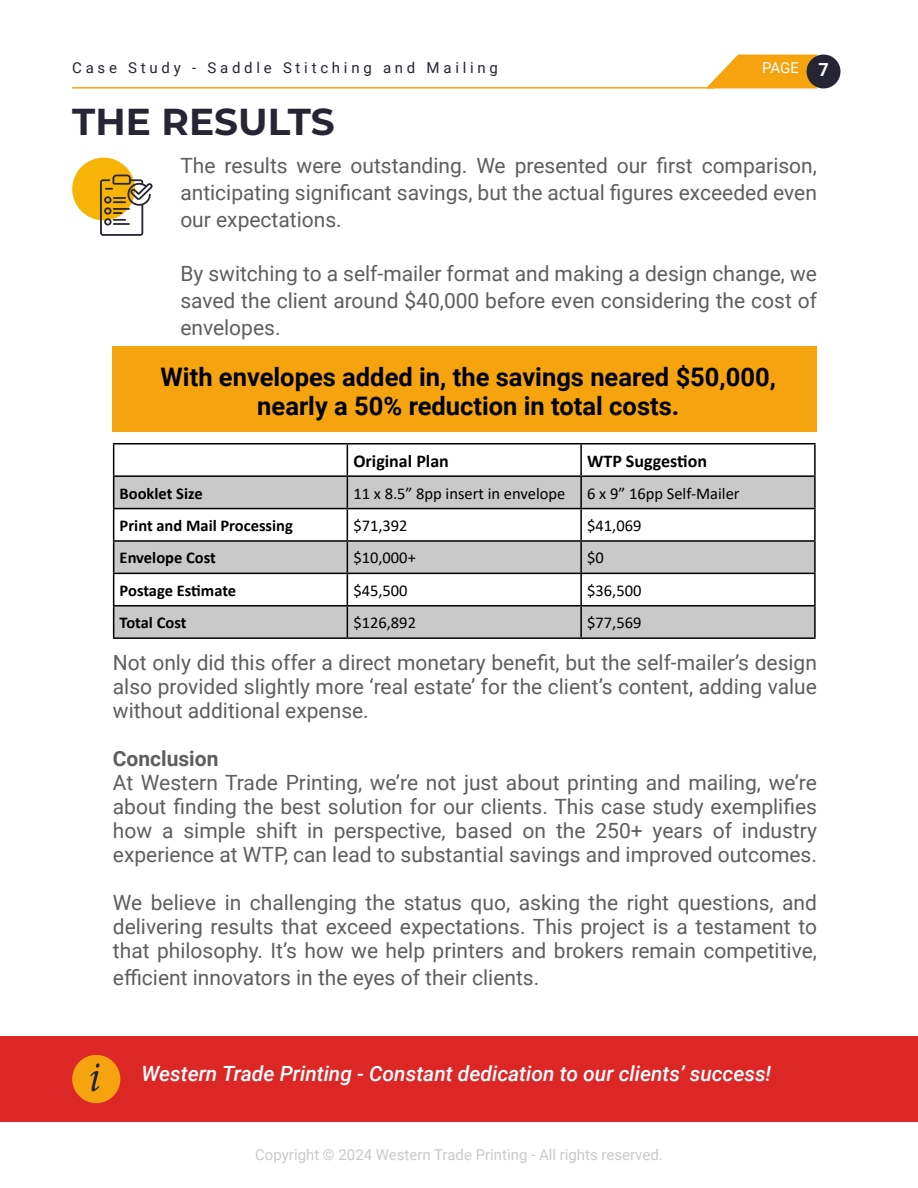
<style>
.page{position:relative;width:918px;height:1188px;background:#fff}
.page>*{position:absolute;margin:0;border:0;box-sizing:border-box;transform-origin:0 0}
.t1{font:700 37.5px "Montserrat";color:#262534}
.t2{font:700 25.5px/28.5px "Roboto";color:#000;text-align:center}
.t3{font:21px/24px "Roboto";color:#5e5e5f;text-align:justify}
.t4{font:italic 500 21px "Roboto";color:#fff}
.t5{font:700 21px "Roboto";color:#5e5e5f}
.t6{font:700 18px "Calibri";color:#000}
.t7{font:16.5px "Calibri";color:#000}
.t8{font:700 16.5px "Calibri";color:#000}
.t9{font:15px "Roboto";color:#c9c9ca}
.t10{font:15px "Roboto";letter-spacing:.25em;color:#262534}
.t11{font:15px "Roboto";color:#fff}
.s1{font-weight:700;font-size:18px}
</style>
<div class="page">
<div style="left:113px;top:346px;width:704px;height:86px;background:#f5a40f"></div>
<hr style="left:72px;top:87px;width:642px;height:2px;background:#f5a40f">
<svg style="left:707px;top:55px;width:110px;height:33px;background:#f5b031"></svg>
<div style="left:807px;top:55px;width:34px;height:33px;background:#262534;border-radius:50%"></div>
<div style="left:0;top:1036px;width:918px;height:86px;background:#dd2727"></div>
<div style="left:72px;top:1055px;width:48px;height:48px;background:#f5a40f;border-radius:50%"></div>
<svg style="left:90px;top:1063px;width:10px;height:28px"></svg>
<div style="left:72px;top:158px;width:63px;height:62px;background:#f8b307;border-radius:50%"></div>
<svg style="left:100px;top:175px;width:53px;height:61px"></svg>
<svg style="left:114px;top:477px;width:700px;height:160px;fill:#c9c9ca"></svg>
<hr style="left:113px;top:443px;width:234px;height:2px;background:#000">
<hr style="left:113px;top:445px;width:1px;height:30px;background:#000">
<hr style="left:347px;top:443px;width:234px;height:2px;background:#000">
<hr style="left:347px;top:445px;width:1px;height:30px;background:#000">
<hr style="left:581px;top:443px;width:235px;height:2px;background:#000">
<hr style="left:580px;top:445px;width:2px;height:30px;background:#000">
<hr style="left:814px;top:445px;width:2px;height:30px;background:#000">
<hr style="left:113px;top:475px;width:234px;height:2px;background:#000">
<hr style="left:113px;top:477px;width:1px;height:31px;background:#000">
<hr style="left:347px;top:475px;width:234px;height:2px;background:#000">
<hr style="left:347px;top:477px;width:1px;height:31px;background:#000">
<hr style="left:581px;top:475px;width:235px;height:2px;background:#000">
<hr style="left:580px;top:477px;width:2px;height:31px;background:#000">
<hr style="left:814px;top:477px;width:2px;height:31px;background:#000">
<hr style="left:113px;top:508px;width:234px;height:1px;background:#000">
<hr style="left:113px;top:509px;width:1px;height:31px;background:#000">
<hr style="left:347px;top:508px;width:234px;height:1px;background:#000">
<hr style="left:347px;top:509px;width:1px;height:31px;background:#000">
<hr style="left:581px;top:508px;width:235px;height:1px;background:#000">
<hr style="left:580px;top:509px;width:2px;height:31px;background:#000">
<hr style="left:814px;top:509px;width:2px;height:31px;background:#000">
<hr style="left:113px;top:540px;width:234px;height:2px;background:#000">
<hr style="left:113px;top:542px;width:1px;height:31px;background:#000">
<hr style="left:347px;top:540px;width:234px;height:2px;background:#000">
<hr style="left:347px;top:542px;width:1px;height:31px;background:#000">
<hr style="left:581px;top:540px;width:235px;height:2px;background:#000">
<hr style="left:580px;top:542px;width:2px;height:31px;background:#000">
<hr style="left:814px;top:542px;width:2px;height:31px;background:#000">
<hr style="left:113px;top:573px;width:234px;height:1px;background:#000">
<hr style="left:113px;top:574px;width:1px;height:31px;background:#000">
<hr style="left:347px;top:573px;width:234px;height:1px;background:#000">
<hr style="left:347px;top:574px;width:1px;height:31px;background:#000">
<hr style="left:581px;top:573px;width:235px;height:1px;background:#000">
<hr style="left:580px;top:574px;width:2px;height:31px;background:#000">
<hr style="left:814px;top:574px;width:2px;height:31px;background:#000">
<hr style="left:113px;top:605px;width:234px;height:2px;background:#000">
<hr style="left:113px;top:607px;width:1px;height:30px;background:#000">
<hr style="left:347px;top:605px;width:234px;height:2px;background:#000">
<hr style="left:347px;top:607px;width:1px;height:30px;background:#000">
<hr style="left:581px;top:605px;width:235px;height:2px;background:#000">
<hr style="left:580px;top:607px;width:2px;height:30px;background:#000">
<hr style="left:814px;top:607px;width:2px;height:30px;background:#000">
<hr style="left:113px;top:637px;width:234px;height:2px;background:#000">
<hr style="left:347px;top:637px;width:234px;height:2px;background:#000">
<hr style="left:581px;top:637px;width:235px;height:2px;background:#000">
<p class="t10" style="left:72px;top:57px;width:427px">Case Study - Saddle Stitching and Mailing</p>
<p class="t11" style="left:762px;top:57px;width:68px">PAGE <span class="s1">7</span></p>
<h1 class="t1" style="left:72px;top:94px;width:264px">THE RESULTS</h1>
<p class="t3" style="left:180px;top:152px;width:638px;line-height:27px">The results were outstanding. We presented our first comparison, anticipating significant savings, but the actual figures exceeded even our expectations.</p>
<p class="t3" style="left:180px;top:260px;width:638px;line-height:27px">By switching to a self-mailer format and making a design change, we saved the client around $40,000 before even considering the cost of envelopes.</p>
<p class="t2" style="left:161px;top:362px;width:617px">With envelopes added in, the savings neared $50,000, nearly a 50% reduction in total costs.</p>
<p class="t6" style="left:353px;top:448px;width:97px">Original Plan</p>
<p class="t6" style="left:587px;top:448px;width:121px">WTP Suggestion</p>
<p class="t8" style="left:120px;top:481px;width:85px">Booklet Size</p>
<p class="t7" style="left:353px;top:482px;width:214px">11 x 8.5” 8pp insert in envelope</p>
<p class="t7" style="left:587px;top:482px;width:154px">6 x 9” 16pp Self-Mailer</p>
<p class="t8" style="left:120px;top:514px;width:175px">Print and Mail Processing</p>
<p class="t7" style="left:353px;top:514px;width:56px">$71,392</p>
<p class="t7" style="left:587px;top:514px;width:56px">$41,069</p>
<p class="t8" style="left:120px;top:546px;width:98px">Envelope Cost</p>
<p class="t7" style="left:353px;top:546px;width:64px">$10,000+</p>
<p class="t7" style="left:587px;top:546px;width:18px">$0</p>
<p class="t8" style="left:120px;top:579px;width:118px">Postage Estimate</p>
<p class="t7" style="left:353px;top:579px;width:56px">$45,500</p>
<p class="t7" style="left:587px;top:579px;width:56px">$36,500</p>
<p class="t8" style="left:120px;top:611px;width:68px">Total Cost</p>
<p class="t7" style="left:353px;top:611px;width:64px">$126,892</p>
<p class="t7" style="left:587px;top:611px;width:56px">$77,569</p>
<p class="t3" style="left:113px;top:649px;width:706px">Not only did this offer a direct monetary benefit, but the self-mailer’s design also provided slightly more ‘real estate’ for the client’s content, adding value without additional expense.</p>
<p class="t5" style="left:113px;top:743px;width:107px">Conclusion</p>
<p class="t3" style="left:113px;top:769px;width:706px">At Western Trade Printing, we’re not just about printing and mailing, we’re about finding the best solution for our clients. This case study exemplifies how a simple shift in perspective, based on the 250+ years of industry experience at WTP, can lead to substantial savings and improved outcomes.</p>
<p class="t3" style="left:113px;top:889px;width:706px">We believe in challenging the status quo, asking the right questions, and delivering results that exceed expectations. This project is a testament to that philosophy. It’s how we help printers and brokers remain competitive,</p>
<p class="t3" style="left:113px;top:964px;width:428px">efficient innovators in the eyes of their clients.</p>
<p class="t4" style="left:141px;top:1059px;width:631px">Western Trade Printing - Constant dedication to our clients’ success!</p>
<p class="t9" style="left:255px;top:1144px;width:409px">Copyright © 2024 Western Trade Printing - All rights reserved.</p>
</div>
